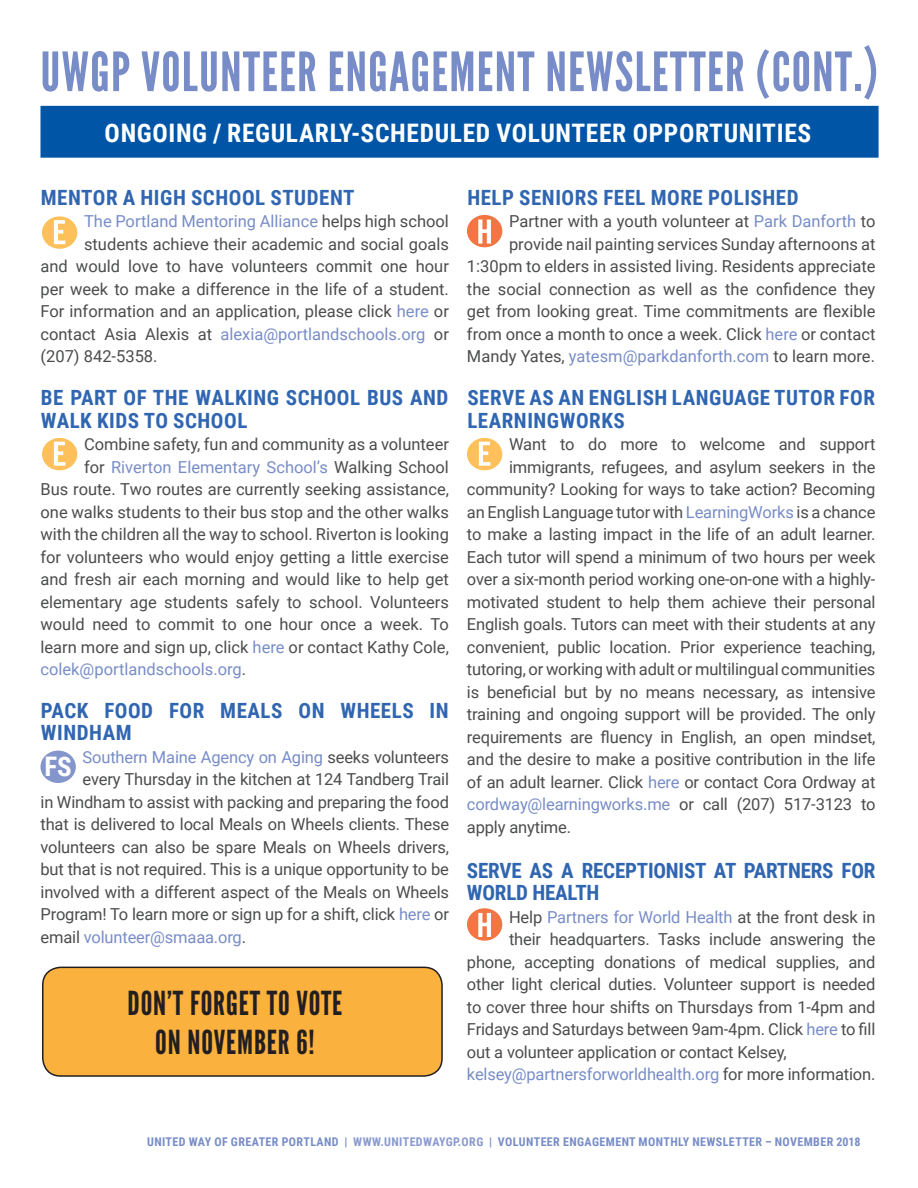
<style>
.page{position:relative;width:918px;height:1188px;background:#fff}
.page>*{position:absolute;margin:0;border:0;box-sizing:border-box;transform-origin:0 0}
.t1{font:54px "League Gothic";letter-spacing:.025em;color:#788dc7}
.t2{font:33px/39.6px "League Gothic";letter-spacing:.025em;color:#231f20;text-align:center}
.t3{font:700 27px "Roboto Condensed";color:#fff}
.Title_Opportunity{font:700 25.5px "Roboto Condensed";letter-spacing:.025em;color:#fff}
.Title_Opportunity-2{font:700 21px/22.5px "Roboto Condensed";letter-spacing:.025em;color:#3066b1}
.Title_Opportunity-3{font:700 21px/22.5px "Roboto Condensed";letter-spacing:-.01em;color:#3066b1}
.Title_Opportunity-4{font:16.5px "Roboto";letter-spacing:-.01em;color:#4b4c4d}
.Body_-_Main_text{font:16.5px/22.5px "Roboto";color:#4b4c4d;text-align:right}
.Title_Opportunity-5{font:16.5px "Roboto";letter-spacing:-.01em;color:#788dc7}
.Body_-_Main_text-2{font:16.5px "Roboto";color:#788dc7}
.t4{font:700 12px "Roboto Condensed";letter-spacing:.035em;color:#788dc7}
.s1{font-size:59.4px}
.s2{color:#4b4c4d}
.s3{color:#788dc7}
.s4{color:#899ace}
</style>
<div class="page">
<div style="left:40px;top:106px;width:839px;height:52px;background:#0155a7;border:2px solid #0155a7"></div>
<div style="left:467px;top:438px;width:35px;height:32px;background:#fdc05a;border-radius:50%"></div>
<svg style="left:479px;top:442px;width:11px;height:24px"></svg>
<div style="left:42px;top:438px;width:35px;height:32px;background:#fdc05a;border-radius:50%"></div>
<svg style="left:54px;top:442px;width:11px;height:24px"></svg>
<div style="left:467px;top:215px;width:35px;height:32px;background:#f37543;border-radius:50%"></div>
<svg style="left:478px;top:220px;width:13px;height:24px"></svg>
<div style="left:40px;top:751px;width:36px;height:32px;background:#8395cb;border-radius:50%"></div>
<div style="left:467px;top:908px;width:35px;height:33px;background:#f37543;border-radius:50%"></div>
<svg style="left:478px;top:913px;width:13px;height:24px"></svg>
<div style="left:42px;top:216px;width:35px;height:33px;background:#fdc05a;border-radius:50%"></div>
<svg style="left:54px;top:220px;width:11px;height:24px"></svg>
<div style="left:43px;top:967px;width:399px;height:109px;background:#fbb13d;border-radius:18px"></div>
<div style="left:42px;top:967px;width:401px;height:110px;border:2px solid #231f20;border-radius:18px"></div>
<h1 class="t1" style="left:40px;top:40px;width:839px">UWGP VOLUNTEER ENGAGEMENT NEWSLETTER (CONT<span class="s1">.)</span></h1>
<p class="Title_Opportunity" style="left:105px;top:115px;width:708px">ONGOING / REGULARLY-SCHEDULED VOLUNTEER OPPORTUNITIES</p>
<p class="Title_Opportunity-2" style="left:41px;top:185px;width:315px">MENTOR A HIGH SCHOOL STUDENT</p>
<p class="Body_-_Main_text-2" style="left:84px;top:210px;width:366px">The Portland Mentoring Alliance <span class="s2">helps high school</span></p>
<p class="Body_-_Main_text" style="left:84px;top:232px;width:366px">students achieve their academic and social goals</p>
<p class="Body_-_Main_text" style="left:40px;top:255px;width:410px">and would love to have volunteers commit one hour</p>
<p class="Body_-_Main_text" style="left:40px;top:277px;width:410px">per week to make a difference in the life of a student.</p>
<p class="Body_-_Main_text" style="left:40px;top:300px;width:410px">For information and an application, please click <span class="s3">here</span> or</p>
<p class="Body_-_Main_text-2" style="left:40px;top:322px;width:410px"><span class="s2">contact Asia Alexis at</span> alexia@portlandschools.org <span class="s2">or</span></p>
<p class="Body_-_Main_text" style="left:40px;top:345px;width:119px">(207) 842-5358.</p>
<p class="Title_Opportunity-2" style="left:41px;top:386px;width:409px">BE PART OF THE WALKING SCHOOL BUS AND<br>WALK KIDS TO SCHOOL</p>
<p class="Body_-_Main_text" style="left:84px;top:432px;width:366px">Combine safety, fun and community as a volunteer</p>
<p class="Body_-_Main_text-2" style="left:84px;top:455px;width:366px"><span class="s2">for</span> Riverton Elementary School’s <span class="s2">Walking School</span></p>
<p class="Body_-_Main_text" style="left:40px;top:477px;width:410px">Bus route. Two routes are currently seeking assistance,</p>
<p class="Body_-_Main_text" style="left:40px;top:500px;width:410px">one walks students to their bus stop and the other walks</p>
<p class="Body_-_Main_text" style="left:40px;top:522px;width:410px">with the children all the way to school. Riverton is looking</p>
<p class="Body_-_Main_text" style="left:40px;top:545px;width:410px">for volunteers who would enjoy getting a little exercise</p>
<p class="Body_-_Main_text" style="left:40px;top:567px;width:410px">and fresh air each morning and would like to help get</p>
<p class="Body_-_Main_text" style="left:40px;top:590px;width:410px">elementary age students safely to school. Volunteers</p>
<p class="Body_-_Main_text" style="left:40px;top:612px;width:410px">would need to commit to one hour once a week. To</p>
<p class="Body_-_Main_text" style="left:40px;top:635px;width:410px">learn more and sign up, click <span class="s3">here</span> or contact Kathy Cole,</p>
<p class="Body_-_Main_text-2" style="left:40px;top:658px;width:207px">colek@portlandschools.org<span class="s2">.</span></p>
<p class="Title_Opportunity-2" style="left:41px;top:698px;width:409px">PACK FOOD FOR MEALS ON WHEELS IN<br>WINDHAM</p>
<p class="Title_Opportunity-5" style="left:83px;top:745px;width:368px">Southern Maine Agency on Aging <span class="s2">seeks volunteers</span></p>
<p class="Title_Opportunity-4" style="left:83px;top:768px;width:368px">every Thursday in the kitchen at 124 Tandberg Trail</p>
<p class="Title_Opportunity-4" style="left:40px;top:790px;width:410px">in Windham to assist with packing and preparing the food</p>
<p class="Title_Opportunity-4" style="left:40px;top:813px;width:410px">that is delivered to local Meals on Wheels clients. These</p>
<p class="Title_Opportunity-4" style="left:40px;top:835px;width:410px">volunteers can also be spare Meals on Wheels drivers,</p>
<p class="Title_Opportunity-4" style="left:40px;top:858px;width:410px">but that is not required. This is a unique opportunity to be</p>
<p class="Title_Opportunity-4" style="left:40px;top:880px;width:410px">involved with a different aspect of the Meals on Wheels</p>
<p class="Title_Opportunity-4" style="left:40px;top:903px;width:410px">Program! To learn more or sign up for a shift, click <span class="s3">here</span> or</p>
<p class="Title_Opportunity-5" style="left:40px;top:925px;width:207px"><span class="s2">email</span> volunteer@smaaa.org<span class="s2">.</span></p>
<p class="t3" style="left:44px;top:747px;width:29px">FS</p>
<p class="t2" style="left:128px;top:983px;width:216px">DON’T FORGET TO VOTE<br>ON NOVEMBER 6!</p>
<p class="Title_Opportunity-2" style="left:467px;top:185px;width:333px">HELP SENIORS FEEL MORE POLISHED</p>
<p class="Body_-_Main_text" style="left:467px;top:210px;width:410px">Partner with a youth volunteer at <span class="s3">Park Danforth</span> to provide nail painting services Sunday afternoons at 1:30pm to elders in assisted living. Residents appreciate the social connection as well as the confidence they get from looking great. Time commitments are flexible from once a month to once a week. Click <span class="s3">here</span> or contact Mandy Yates, <span class="s3">yatesm@parkdanforth.com</span> to learn more.</p>
<p class="Title_Opportunity-2" style="left:467px;top:386px;width:409px">SERVE AS AN ENGLISH LANGUAGE TUTOR FOR<br>LEARNINGWORKS</p>
<p class="Title_Opportunity-4" style="left:509px;top:433px;width:368px">Want to do more to welcome and support</p>
<p class="Title_Opportunity-4" style="left:509px;top:455px;width:368px">immigrants, refugees, and asylum seekers in the</p>
<p class="Title_Opportunity-4" style="left:467px;top:478px;width:410px">community? Looking for ways to take action? Becoming</p>
<p class="Title_Opportunity-4" style="left:467px;top:500px;width:410px">an English Language tutor with <span class="s3">LearningWorks</span> is a chance</p>
<p class="Title_Opportunity-4" style="left:467px;top:523px;width:410px">to make a lasting impact in the life of an adult learner.</p>
<p class="Title_Opportunity-4" style="left:467px;top:545px;width:410px">Each tutor will spend a minimum of two hours per week</p>
<p class="Title_Opportunity-4" style="left:467px;top:568px;width:410px">over a six-month period working one-on-one with a highly-</p>
<p class="Title_Opportunity-4" style="left:467px;top:590px;width:410px">motivated student to help them achieve their personal</p>
<p class="Title_Opportunity-4" style="left:467px;top:613px;width:410px">English goals. Tutors can meet with their students at any</p>
<p class="Title_Opportunity-4" style="left:467px;top:635px;width:410px">convenient, public location. Prior experience teaching,</p>
<p class="Title_Opportunity-4" style="left:467px;top:658px;width:410px">tutoring, or working with adult or multilingual communities</p>
<p class="Title_Opportunity-4" style="left:467px;top:680px;width:410px">is beneficial but by no means necessary, as intensive</p>
<p class="Title_Opportunity-4" style="left:467px;top:703px;width:410px">training and ongoing support will be provided. The only</p>
<p class="Title_Opportunity-4" style="left:467px;top:725px;width:410px">requirements are fluency in English, an open mindset,</p>
<p class="Title_Opportunity-4" style="left:467px;top:748px;width:410px">and the desire to make a positive contribution in the life</p>
<p class="Title_Opportunity-4" style="left:467px;top:770px;width:410px">of an adult learner. Click <span class="s3">here</span> or contact Cora Ordway at</p>
<p class="Title_Opportunity-5" style="left:467px;top:793px;width:410px">cordway@learningworks.me <span class="s2">or call (207) 517-3123 to</span></p>
<p class="Title_Opportunity-4" style="left:467px;top:815px;width:106px">apply anytime.</p>
<p class="Title_Opportunity-3" style="left:467px;top:858px;width:410px">SERVE AS A RECEPTIONIST AT PARTNERS FOR<br>WORLD HEALTH</p>
<p class="Title_Opportunity-5" style="left:509px;top:905px;width:368px"><span class="s2">Help</span> Partners for World Health <span class="s2">at the front desk in</span></p>
<p class="Title_Opportunity-4" style="left:509px;top:928px;width:368px">their headquarters. Tasks include answering the</p>
<p class="Title_Opportunity-4" style="left:467px;top:950px;width:410px">phone, accepting donations of medical supplies, and</p>
<p class="Title_Opportunity-4" style="left:467px;top:973px;width:410px">other light clerical duties. Volunteer support is needed</p>
<p class="Title_Opportunity-4" style="left:467px;top:995px;width:410px">to cover three hour shifts on Thursdays from 1-4pm and</p>
<p class="Title_Opportunity-4" style="left:467px;top:1018px;width:410px">Fridays and Saturdays between 9am-4pm. Click <span class="s3">here</span> to fill</p>
<p class="Title_Opportunity-4" style="left:467px;top:1040px;width:321px">out a volunteer application or contact Kelsey,</p>
<p class="Title_Opportunity-5" style="left:467px;top:1063px;width:410px">kelsey@partnersforworldhealth.org <span class="s2">for more information.</span></p>
<p class="t4" style="left:147px;top:1133px;width:715px">UNITED WAY OF GREATER PORTLAND | <span class="s4">WWW.UNITEDWAYGP.ORG</span> | VOLUNTEER ENGAGEMENT MONTHLY NEWSLETTER – NOVEMBER 2018</p>
</div>
